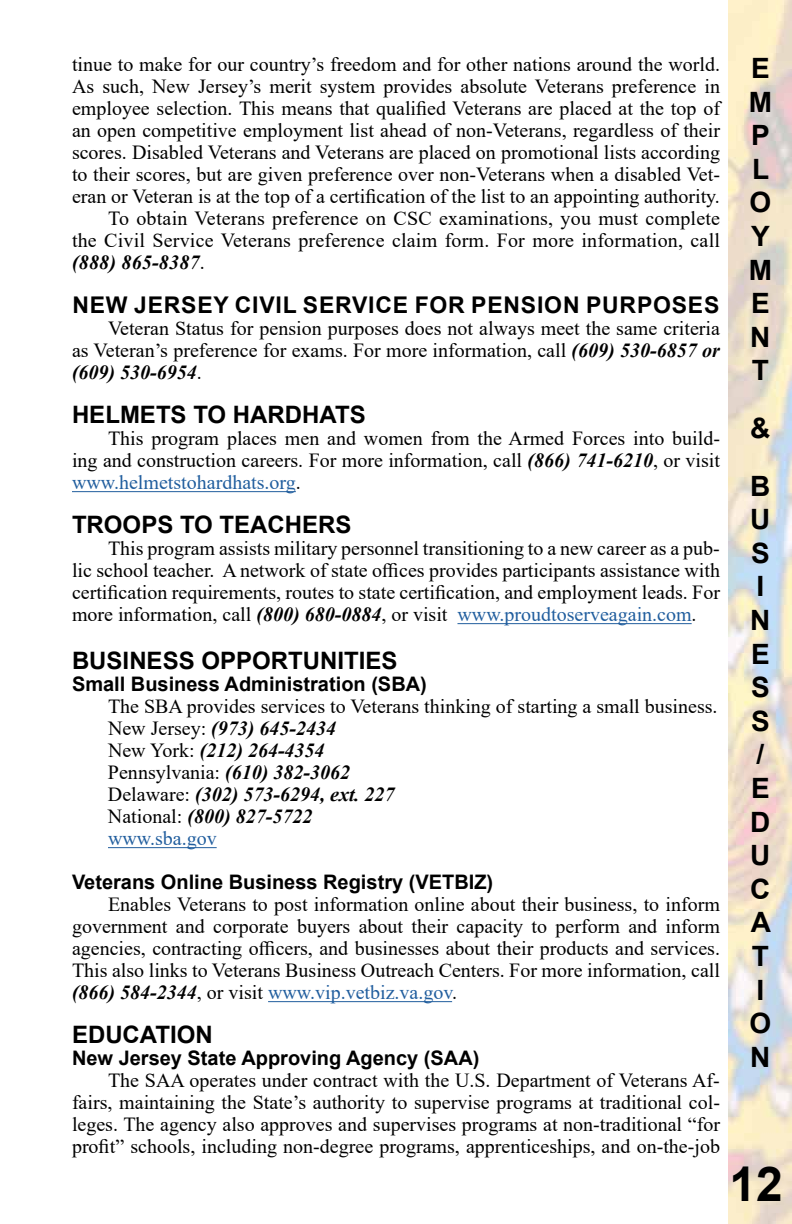
<style>
.page{position:relative;width:792px;height:1224px;background:#fff}
.page>*{position:absolute;margin:0;border:0;box-sizing:border-box;transform-origin:0 0}
.t1{font:700 48px "Arial";color:#000}
.t2{font:700 28px/33.6px "Arial";color:#000}
.t3{font:700 24px "Arial";color:#000}
.t4{font:700 23px "Arial";letter-spacing:.035em;color:#000}
.t5{font:20px/22px "Times New Roman";color:#000;text-align:justify}
.t6{font:700 20px "Arial";color:#000}
.t7{font:italic 700 20px "Times New Roman";letter-spacing:.01em;color:#000}
.s1{font-weight:400;font-style:normal}
.s2{font-weight:700;font-style:italic}
.s3{color:#215e9e}
</style>
<div class="page">
<img style="left:728px;top:0;width:64px;height:1224px">
<hr style="left:72px;top:491px;width:224px;height:1px;background:#215e9e">
<hr style="left:457px;top:623px;width:235px;height:1px;background:#215e9e">
<hr style="left:108px;top:847px;width:109px;height:1px;background:#215e9e">
<hr style="left:268px;top:1001px;width:184px;height:1px;background:#215e9e">
<p class="t5" style="left:72px;top:53px;width:650px">tinue to make for our country’s freedom and for other nations around the world.</p>
<p class="t5" style="left:72px;top:75px;width:650px">As such, New Jersey’s merit system provides absolute Veterans preference in</p>
<p class="t5" style="left:72px;top:97px;width:650px">employee selection. This means that qualified Veterans are placed at the top of</p>
<p class="t5" style="left:72px;top:119px;width:650px">an open competitive employment list ahead of non-Veterans, regardless of their</p>
<p class="t5" style="left:72px;top:141px;width:650px">scores. Disabled Veterans and Veterans are placed on promotional lists according</p>
<p class="t5" style="left:72px;top:163px;width:649px">to their scores, but are given preference over non-Veterans when a disabled Vet-</p>
<p class="t5" style="left:72px;top:185px;width:649px">eran or Veteran is at the top of a certification of the list to an appointing authority.</p>
<p class="t5" style="left:108px;top:207px;width:614px">To obtain Veterans preference on CSC examinations, you must complete</p>
<p class="t5" style="left:72px;top:229px;width:650px">the Civil Service Veterans preference claim form. For more information, call</p>
<p class="t7" style="left:72px;top:249px;width:134px">(888) 865-8387<span class="s1">.</span></p>
<p class="t4" style="left:72px;top:289px;width:649px">NEW JERSEY CIVIL SERVICE FOR PENSION PURPOSES</p>
<p class="t5" style="left:72px;top:317px;width:650px;text-indent:36px">Veteran Status for pension purposes does not always meet the same criteria as Veteran’s preference for exams. For more information, call <span class="s2">(609) 530-6857 or (609) 530-6954</span>.</p>
<p class="t3" style="left:72px;top:398px;width:295px">HELMETS TO HARDHATS</p>
<p class="t5" style="left:72px;top:427px;width:650px;text-indent:36px">This program places men and women from the Armed Forces into build&shy;ing and construction careers. For more information, call <span class="s2">(866) 741-6210</span>, or visit <span class="s3">www.helmetstohardhats.org</span>.</p>
<p class="t3" style="left:72px;top:508px;width:281px">TROOPS TO TEACHERS</p>
<p class="t5" style="left:72px;top:537px;width:650px;text-indent:36px">This program assists military personnel transitioning to a new career as a pub&shy;lic school teacher. A network of state offices provides participants assistance with certification requirements, routes to state certification, and employment leads. For more information, call <span class="s2">(800) 680-0884</span>, or visit <span class="s3">www.proudtoserveagain.com</span>.</p>
<p class="t3" style="left:72px;top:644px;width:327px">BUSINESS OPPORTUNITIES</p>
<p class="t6" style="left:72px;top:670px;width:356px">Small Business Administration (SBA)</p>
<p class="t5" style="left:108px;top:695px;width:611px;text-align:left">The SBA provides services to Veterans thinking of starting a small business.<br>New Jersey: <span class="s2">(973) 645-2434<br></span>New York: <span class="s2">(212) 264-4354<br></span>Pennsylvania: <span class="s2">(610) 382-3062<br></span>Delaware: <span class="s2">(302) 573-6294, ext. 227<br></span>National: <span class="s2">(800) 827-5722<br></span><span class="s3">www.sba.gov</span></p>
<p class="t6" style="left:72px;top:868px;width:423px">Veterans Online Business Registry (VETBIZ)</p>
<p class="t5" style="left:72px;top:893px;width:650px;text-indent:36px">Enables Veterans to post information online about their business, to inform government and corporate buyers about their capacity to perform and inform agencies, contracting officers, and businesses about their products and services.<br>This also links to Veterans Business Outreach Centers. For more information, call <span class="s2">(866) 584-2344</span>, or visit <span class="s3">www.vip.vetbiz.va.gov</span>.</p>
<p class="t3" style="left:72px;top:1018px;width:142px">EDUCATION</p>
<p class="t6" style="left:72px;top:1044px;width:409px">New Jersey State Approving Agency (SAA)</p>
<p class="t5" style="left:72px;top:1069px;width:650px;text-indent:36px">The SAA operates under contract with the U.S. Department of Veterans Af&shy;fairs, maintaining the State’s authority to supervise programs at traditional col&shy;leges. The agency also approves and supervises programs at non-traditional “for profit” schools, including non-degree programs, apprenticeships, and on-the-job</p>
<h2 class="t2" style="left:749px;top:52px;width:25px;text-align:justify">E M P L O Y M E N T</h2>
<h2 class="t2" style="left:750px;top:400px;width:22px;line-height:57.6px">&amp;<br>B</h2>
<h2 class="t2" style="left:750px;top:503px;width:23px">U<br>S<br>I<br>N<br>E<br>S<br>S /<br>E<br>D<br>U<br>C<br>A<br>T<br>I<br>O<br>N</h2>
<h1 class="t1" style="left:729px;top:1151px;width:55px">12</h1>
</div>
